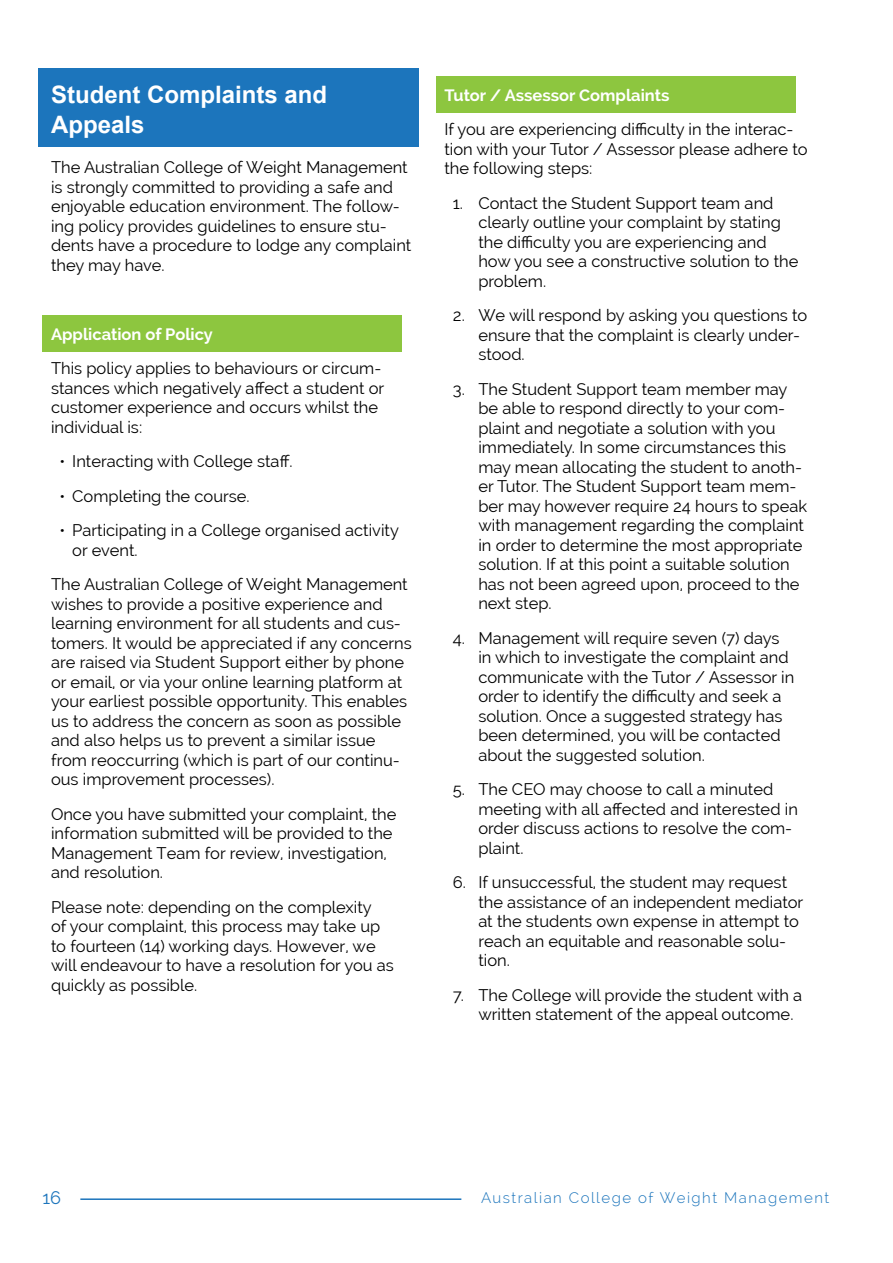
<style>
.page{position:relative;width:893px;height:1263px;background:#fff}
.page>*{position:absolute;margin:0;border:0;box-sizing:border-box;transform-origin:0 0}
.t1{font:700 24px/30px "Arial";color:#fff}
.t2{font:18px "Raleway";color:#1c75bc}
.t3{font:16.5px/19.5px "Raleway";color:#000}
.t4{font:700 16.5px "Raleway";color:#fff}
.t5{font:300 15px "Raleway";letter-spacing:.1em;color:#1c75bc}
</style>
<div class="page">
<hr style="left:80px;top:1198px;width:381px;height:2px;background:#1c75bc">
<div style="left:38px;top:68px;width:381px;height:78px;background:#1c75bc"></div>
<div style="left:43px;top:316px;width:359px;height:36px;background:#8dc63f"></div>
<div style="left:436px;top:77px;width:359px;height:36px;background:#8dc63f"></div>
<h1 class="t1" style="left:51px;top:80px;width:278px">Student Complaints and<br>Appeals</h1>
<p class="t3" style="left:51px;top:158px;width:362px">The Australian College of Weight Management is strongly committed to providing a safe and enjoyable education environment. The follow&shy;ing policy provides guidelines to ensure stu&shy;dents have a procedure to lodge any complaint they may have.</p>
<p class="t4" style="left:51px;top:325px;width:163px">Application of Policy</p>
<p class="t3" style="left:51px;top:359px;width:335px">This policy applies to behaviours or circum&shy;stances which negatively affect a student or customer experience and occurs whilst the individual is:</p>
<p class="t3" style="left:60px;top:452px;width:235px">• Interacting with College staff.</p>
<p class="t3" style="left:60px;top:486px;width:192px">• Completing the course.</p>
<p class="t3" style="left:72px;top:521px;width:328px;text-indent:-13px">• Participating in a College organised activity or event.</p>
<p class="t3" style="left:51px;top:575px;width:362px">The Australian College of Weight Management wishes to provide a positive experience and learning environment for all students and cus&shy;tomers. It would be appreciated if any concerns are raised via Student Support either by phone or email, or via your online learning platform at your earliest possible opportunity. This enables us to address the concern as soon as possible and also helps us to prevent a similar issue from reoccurring (which is part of our continu&shy;ous improvement processes).</p>
<p class="t3" style="left:51px;top:804px;width:347px">Once you have submitted your complaint, the information submitted will be provided to the Management Team for review, investigation, and resolution.</p>
<p class="t3" style="left:51px;top:897px;width:344px">Please note: depending on the complexity<br>of your complaint, this process may take up to fourteen (14) working days. However, we will endeavour to have a resolution for you as quickly as possible.</p>
<p class="t4" style="left:444px;top:85px;width:227px">Tutor / Assessor Complaints</p>
<p class="t3" style="left:444px;top:119px;width:365px">If you are experiencing difficulty in the interac&shy;tion with your Tutor / Assessor please adhere to the following steps:</p>
<p class="t3" style="left:478px;top:193px;width:321px;text-indent:-26px">1. Contact the Student Support team and clearly outline your complaint by stating the difficulty you are experiencing and how you see a constructive solution to the problem.</p>
<p class="t3" style="left:478px;top:305px;width:330px;text-indent:-26px">2. We will respond by asking you questions to ensure that the complaint is clearly under&shy;stood.</p>
<p class="t3" style="left:478px;top:379px;width:330px;text-indent:-26px">3. The Student Support team member may be able to respond directly to your com&shy;plaint and negotiate a solution with you immediately. In some circumstances this may mean allocating the student to anoth&shy;er Tutor. The Student Support team mem&shy;ber may however require 24 hours to speak with management regarding the complaint in order to determine the most appropriate solution. If at this point a suitable solution has not been agreed upon, proceed to the next step.</p>
<p class="t3" style="left:478px;top:628px;width:317px;text-indent:-26px">4. Management will require seven (7) days in which to investigate the complaint and communicate with the Tutor / Assessor in order to identify the difficulty and seek a solution. Once a suggested strategy has been determined, you will be contacted about the suggested solution.</p>
<p class="t3" style="left:478px;top:780px;width:321px;text-indent:-26px">5. The CEO may choose to call a minuted meeting with all affected and interested in order discuss actions to resolve the com&shy;plaint.</p>
<p class="t3" style="left:478px;top:873px;width:326px;text-indent:-26px">6. If unsuccessful, the student may request the assistance of an independent mediator at the students own expense in attempt to reach an equitable and reasonable solu&shy;tion.</p>
<p class="t3" style="left:478px;top:985px;width:325px;text-indent:-26px">7. The College will provide the student with a written statement of the appeal outcome.</p>
<p class="t2" style="left:43px;top:1187px;width:20px">16</p>
<p class="t5" style="left:481px;top:1188px;width:350px">Australian College of Weight Management</p>
</div>
